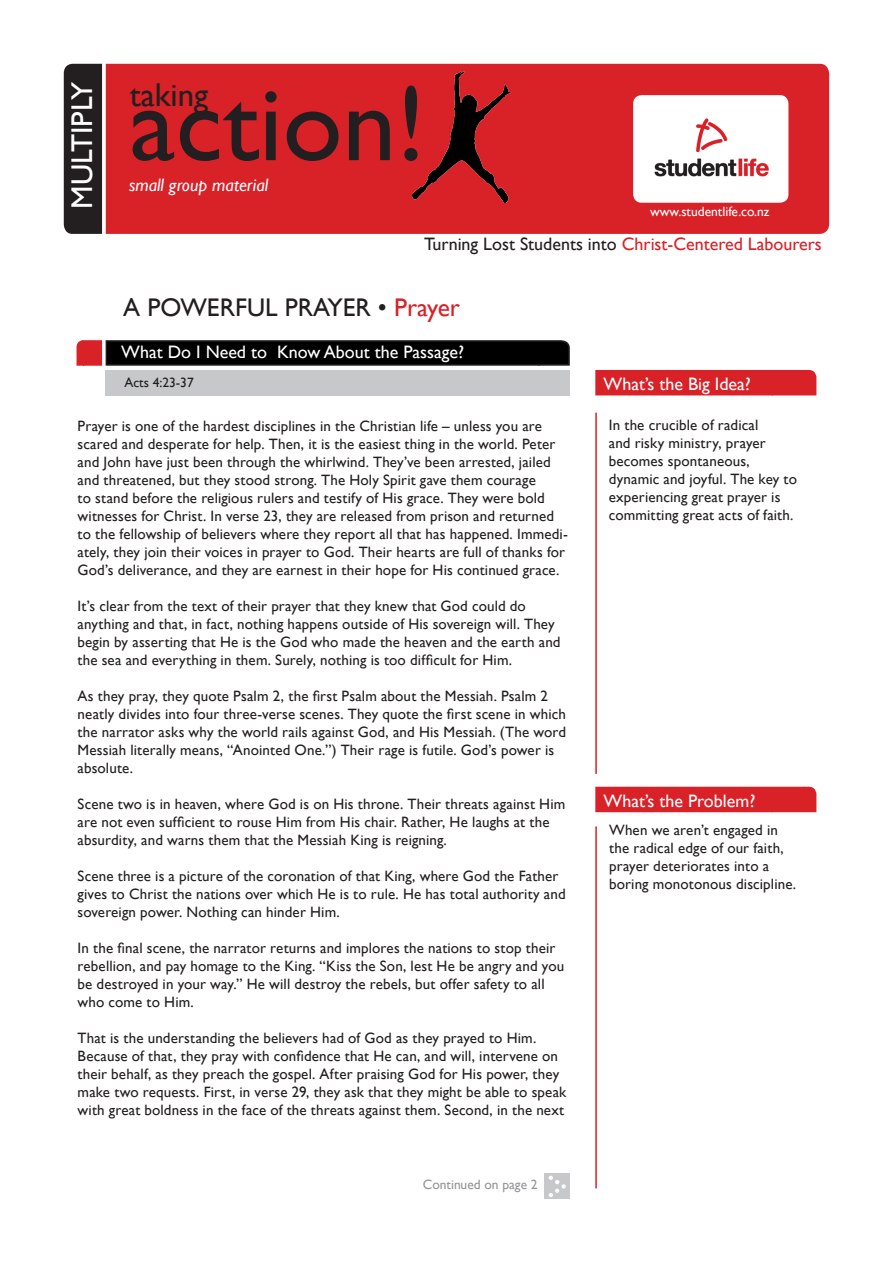
<style>
.page{position:relative;width:893px;height:1263px;background:#fff}
.page>*{position:absolute;margin:0;border:0;box-sizing:border-box;transform-origin:0 0}
.t1{font:108px "Gill Sans";color:#231f20}
.t2{font:33px "Gill Sans";color:#231f20}
.t3{font:30px "Gill Sans";color:#fff}
.t4{font:25.5px "Gill Sans";color:#231f20}
.t5{font:18px "Gill Sans";color:#fff}
.t6{font:18px "Gill Sans";color:#d92128}
.t7{font:italic 18px "Gill Sans";color:#fff}
.Main_text{font:15px/18px "Gill Sans";letter-spacing:.01em;color:#231f20}
.Sidebar_text{font:15px/18px "Gill Sans";letter-spacing:.01em;color:#231f20}
.t8{font:13.5px "Gill Sans";color:#fff}
.t9{font:13.5px "Gill Sans";color:#939598}
.t10{font:13.5px "Gill Sans";color:#231f20}
.s1{color:#231f20}
.s2{color:#d92128}
</style>
<div class="page">
<svg style="left:76px;top:340px;width:494px;height:26px;background:#160c0c"></svg>
<div style="left:106px;top:370px;width:464px;height:25px;background:#c7c8ca"></div>
<hr style="left:595px;top:413px;width:2px;height:361px;background:#d92128">
<hr style="left:595px;top:826px;width:2px;height:362px;background:#d92128">
<div style="left:544px;top:1174px;width:26px;height:25px;background:#c7c8ca"></div>
<svg style="left:549px;top:1176px;width:17px;height:21px"></svg>
<div style="left:595px;top:370px;width:222px;height:26px;background:#d92128"></div>
<svg style="left:595px;top:786px;width:222px;height:27px;background:#db2e34"></svg>
<div style="left:105px;top:63px;width:725px;height:171px;background:#d92128"></div>
<div style="left:64px;top:64px;width:38px;height:170px;background:#231f20"></div>
<img style="left:413px;top:71px;width:96px;height:131px">
<div style="left:633px;top:95px;width:155px;height:108px;background:#fff;border-radius:9px"></div>
<img style="left:654px;top:118px;width:115px;height:59px">
<p class="t3" style="left:65px;top:209px;width:128px;rotate:-90deg">MULTIPLY</p>
<p class="t2" style="left:130px;top:76px;width:80px">taking</p>
<p class="t1" style="left:130px;top:61px;width:297px">action!</p>
<p class="t7" style="left:129px;top:175px;width:141px">small group material</p>
<p class="t8" style="left:650px;top:203px;width:121px">www.studentlife.co.nz</p>
<p class="t6" style="left:424px;top:233px;width:399px"><span class="s1">Turning Lost Students into</span> Christ-Centered Labourers</p>
<p class="t4" style="left:123px;top:293px;width:338px">A POWERFUL PRAYER • <span class="s2">Prayer</span></p>
<p class="t5" style="left:121px;top:341px;width:344px">What Do I Need to Know About the Passage?</p>
<p class="t10" style="left:124px;top:375px;width:71px">Acts 4:23-37</p>
<p class="Main_text" style="left:78px;top:417px;width:492px">Prayer is one of the hardest disciplines in the Christian life – unless you are scared and desperate for help. Then, it is the easiest thing in the world. Peter and John have just been through the whirlwind. They’ve been arrested, jailed and threatened, but they stood strong. The Holy Spirit gave them courage<br>to stand before the religious rulers and testify of His grace. They were bold witnesses for Christ. In verse 23, they are released from prison and returned to the fellowship of believers where they report all that has happened. Immedi&shy;ately, they join their voices in prayer to God. Their hearts are full of thanks for God’s deliverance, and they are earnest in their hope for His continued grace.</p>
<p class="Main_text" style="left:78px;top:597px;width:484px">It’s clear from the text of their prayer that they knew that God could do anything and that, in fact, nothing happens outside of His sovereign will. They begin by asserting that He is the God who made the heaven and the earth and the sea and everything in them. Surely, nothing is too difficult for Him.</p>
<p class="Main_text" style="left:78px;top:687px;width:490px">As they pray, they quote Psalm 2, the first Psalm about the Messiah. Psalm 2 neatly divides into four three-verse scenes. They quote the first scene in which the narrator asks why the world rails against God, and His Messiah. (The word Messiah literally means, “Anointed One.”) Their rage is futile. God’s power is absolute.</p>
<p class="Main_text" style="left:78px;top:795px;width:489px">Scene two is in heaven, where God is on His throne. Their threats against Him are not even sufficient to rouse Him from His chair. Rather, He laughs at the absurdity, and warns them that the Messiah King is reigning.</p>
<p class="Main_text" style="left:78px;top:867px;width:490px">Scene three is a picture of the coronation of that King, where God the Father gives to Christ the nations over which He is to rule. He has total authority and sovereign power. Nothing can hinder Him.</p>
<p class="Main_text" style="left:78px;top:939px;width:488px">In the final scene, the narrator returns and implores the nations to stop their rebellion, and pay homage to the King. “Kiss the Son, lest He be angry and you be destroyed in your way.” He will destroy the rebels, but offer safety to all who come to Him.</p>
<p class="Main_text" style="left:78px;top:1029px;width:490px">That is the understanding the believers had of God as they prayed to Him.<br>Because of that, they pray with confidence that He can, and will, intervene on their behalf, as they preach the gospel. After praising God for His power, they make two requests. First, in verse 29, they ask that they might be able to speak with great boldness in the face of the threats against them. Second, in the next</p>
<p class="t9" style="left:423px;top:1177px;width:116px">Continued on page 2</p>
<p class="t5" style="left:604px;top:374px;width:149px">What’s the Big Idea?</p>
<p class="Sidebar_text" style="left:609px;top:416px;width:190px">In the crucible of radical<br>and risky ministry, prayer becomes spontaneous, dynamic and joyful. The key to experiencing great prayer is committing great acts of faith.</p>
<p class="t5" style="left:604px;top:790px;width:153px">What’s the Problem?</p>
<p class="Sidebar_text" style="left:609px;top:821px;width:188px">When we aren’t engaged in the radical edge of our faith, prayer deteriorates into a boring monotonous discipline.</p>
</div>
